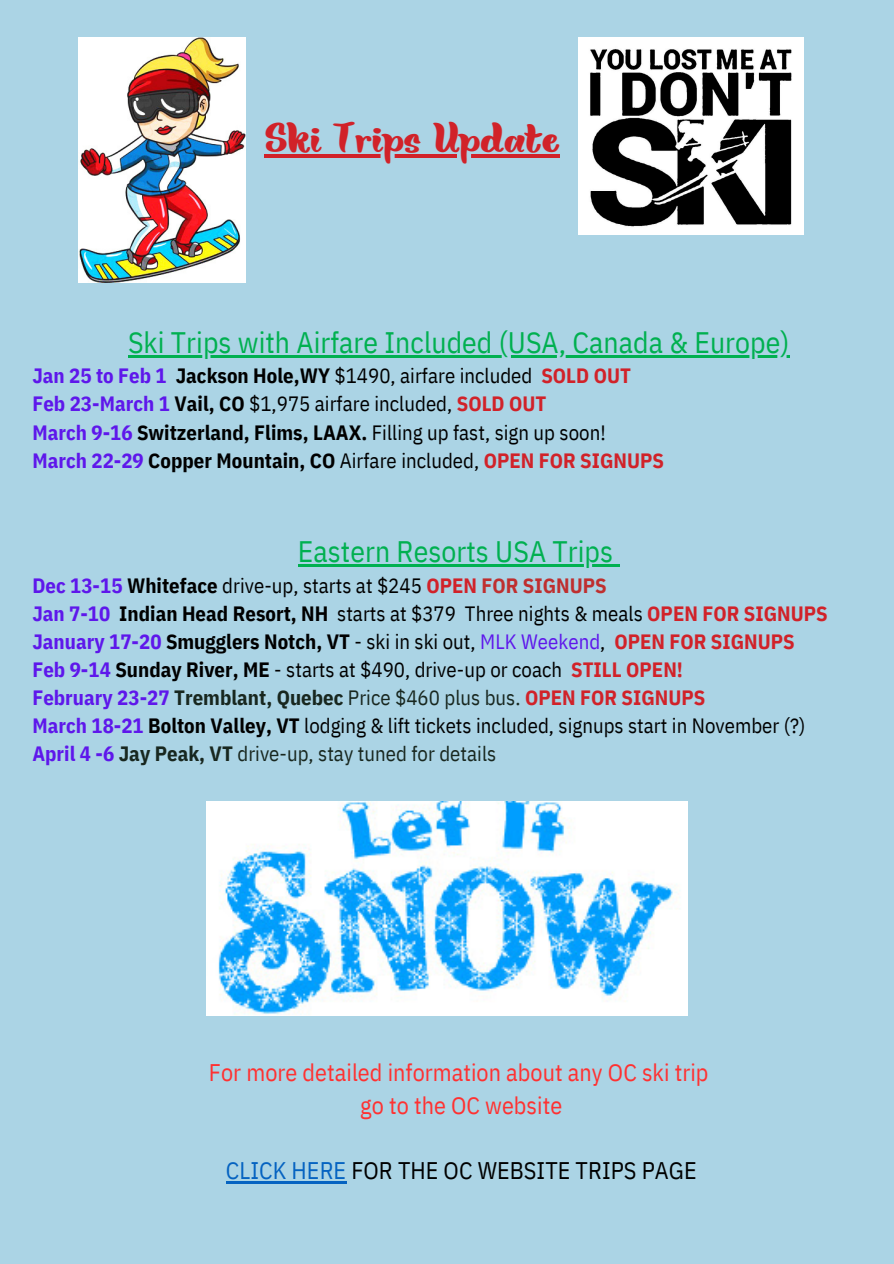
<style>
.page{position:relative;width:894px;height:1264px;background:#fff}
.page>*{position:absolute;margin:0;border:0;box-sizing:border-box;transform-origin:0 0}
.t1{font:42px "Hello Font ID Duckling";color:#d12229}
.t2{font:29.55px "IBM Plex Sans Cond";color:#00b050}
.t3{font:24px/32.7px "IBM Plex Sans Cond";color:#ff3131;text-align:center}
.t4{font:24px "IBM Plex Sans Cond";color:#000}
.t5{font:20.7px/28.2px "IBM Plex Sans Cond";color:#000}
.t6{font:700 20.7px "IBM Plex Sans Cond";color:#000}
.t7{font:20.7px "IBM Plex Sans Cond";color:#18271f}
.s1{font-weight:700;color:#5e17eb}
.s2{font-weight:700}
.s3{font-weight:700;color:#d12229}
.s4{font-weight:700;color:#bf2f2f}
.s5{color:#5e17eb}
.s6{font-weight:400}
.s7{font-weight:400;color:#5e17eb}
.s8{color:#d12229}
.s9{font-weight:700;color:#18271f}
.s10{color:#18271f}
.s11{color:#0563c1}
</style>
<div class="page">
<div style="left:0;top:0;width:893px;height:1263px;background:#abd4e5"></div>
<hr style="left:128px;top:355px;width:661px;height:2px;background:#00b050">
<hr style="left:298px;top:564px;width:315px;height:2px;background:#00b050">
<svg style="left:613px;top:564px;width:6px;height:2px"></svg>
<hr style="left:264px;top:154px;width:295px;height:3px;background:#d12229">
<img style="left:79px;top:38px;width:166px;height:244px">
<img style="left:578px;top:38px;width:225px;height:197px">
<img style="left:206px;top:801px;width:481px;height:214px">
<hr style="left:226px;top:1181px;width:120px;height:2px;background:#0563c1">
<p class="t1" style="left:264px;top:110px;width:296px">Ski Trips Update</p>
<p class="t2" style="left:128px;top:322px;width:662px">Ski Trips with Airfare Included (USA, Canada &amp; Europe)</p>
<p class="t5" style="left:32px;top:361px;width:633px"><span class="s1">Jan 25 to Feb 1</span> <span class="s2">Jackson Hole,WY</span> $1490, airfare included <span class="s3">SOLD OUT </span><span class="s1">Feb 23-March 1</span> <span class="s2">Vail, CO</span> $1,975 airfare included, <span class="s3">SOLD OUT<br></span><span class="s1">March 9-16</span> <span class="s2">Switzerland, Flims, LAAX.</span> Filling up fast, sign up soon!<br><span class="s1">March 22-29</span> <span class="s2">Copper Mountain, CO</span> Airfare included, <span class="s3">OPEN FOR SIGNUPS</span></p>
<p class="t2" style="left:298px;top:532px;width:317px">Eastern Resorts USA Trips</p>
<h2 class="t5" style="left:32px;top:570px;width:575px"><span class="s1">Dec 13-15</span> <span class="s2">Whiteface</span> drive-up, starts at $245 <span class="s3">OPEN</span> <span class="s4">FOR SIGNUPS</span></h2>
<p class="t5" style="left:32px;top:599px;width:796px"><span class="s1">Jan 7-10</span> <span class="s2">Indian Head Resort, NH</span> starts at $379 Three nights &amp; meals <span class="s3">OPEN FOR SIGNUPS</span></p>
<p class="t6" style="left:32px;top:627px;width:763px"><span class="s5">January 17-20</span> Smugglers Notch, VT <span class="s6">- ski in ski out,</span> <span class="s7">MLK Weekend</span><span class="s6">,</span> <span class="s8">OPEN FOR SIGNUPS</span></p>
<p class="t5" style="left:32px;top:655px;width:652px"><span class="s1">Feb 9-14</span> <span class="s2">Sunday River, ME</span> - starts at $490, drive-up or coach <span class="s3">STILL OPEN!</span></p>
<p class="t5" style="left:32px;top:683px;width:774px"><span class="s1">February 23-27</span> <span class="s9">Tremblant, Quebec</span> <span class="s10">Price $460 plus bus.</span> <span class="s3">OPEN FOR SIGNUPS<br></span><span class="s1">March 18-21</span> <span class="s2">Bolton Valley, VT</span> lodging &amp; lift tickets included, signups start in November (?)</p>
<p class="t7" style="left:32px;top:740px;width:465px"><span class="s1">April 4 -6</span> <span class="s2">Jay Peak, VT</span> drive-up, stay tuned for details</p>
<h3 class="t3" style="left:209px;top:1055px;width:501px">For more detailed information about any OC ski trip go to the OC website</h3>
<p class="t4" style="left:226px;top:1154px;width:472px"><span class="s11">CLICK HERE</span> FOR THE OC WEBSITE TRIPS PAGE</p>
</div>
